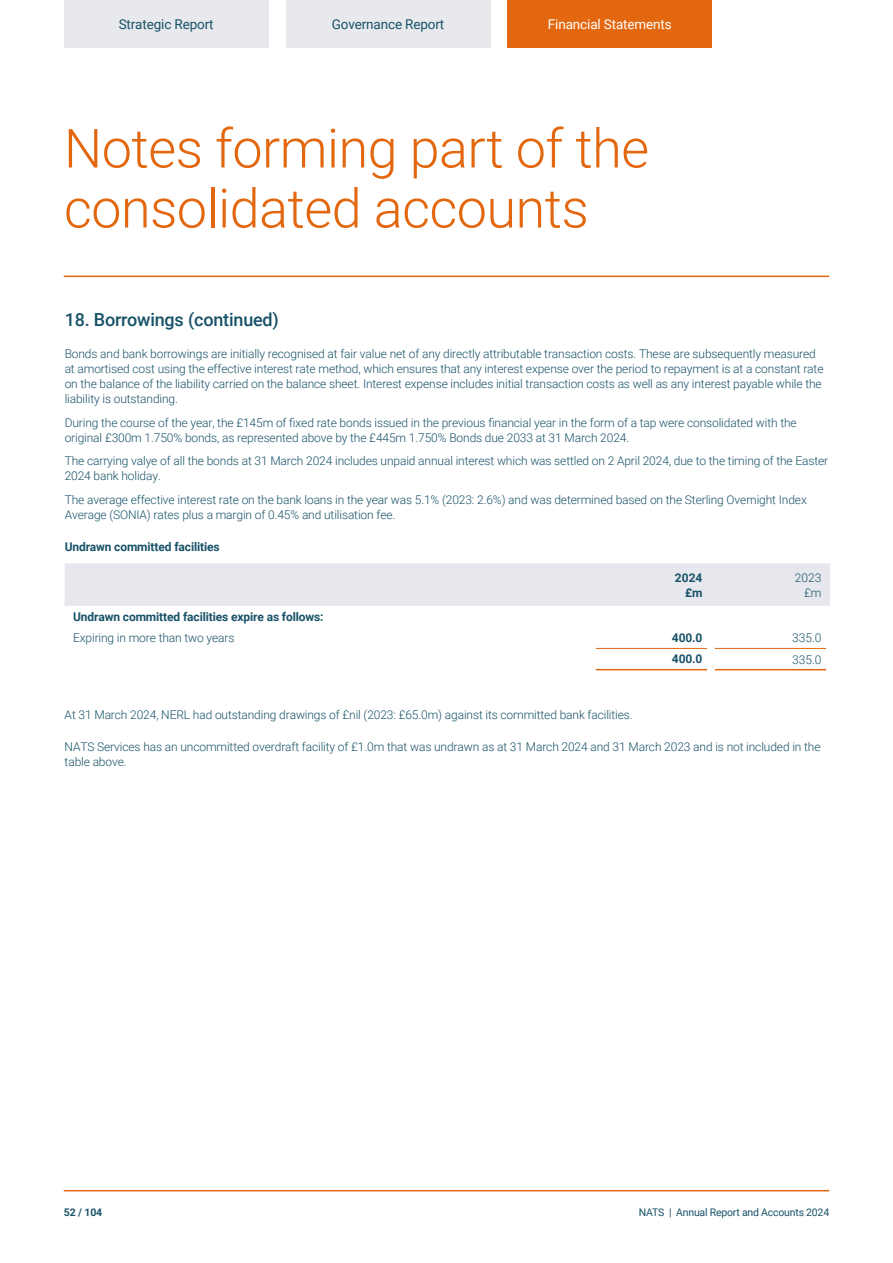
<style>
.page{position:relative;width:893px;height:1263px;background:#fff}
.page>*{position:absolute;margin:0;border:0;box-sizing:border-box;transform-origin:0 0}
.t1{font:300 54px/60px "Roboto";letter-spacing:-.01em;color:#e3670e}
.t2{font:500 18px "Roboto";letter-spacing:-.01em;color:#185268}
.t3{font:13.5px "Roboto";letter-spacing:-.01em;color:#185268}
.t4{font:13.5px "Roboto";letter-spacing:-.01em;color:#fff}
.t5{font:300 12px/15px "Roboto";letter-spacing:-.01em;color:#185268}
.t6{font:700 12px/15px "Roboto";letter-spacing:-.01em;color:#185268;text-align:right}
.t7{font:10.5px "Roboto";letter-spacing:-.02em;color:#185268}
.t8{font:700 10.5px "Roboto";color:#185268}
</style>
<div class="page">
<hr style="left:64px;top:1190px;width:765px;height:1px;background:#e3670e">
<hr style="left:64px;top:276px;width:765px;height:1px;background:#e3670e">
<div style="left:64px;top:0;width:205px;height:47px;background:#e8e9ed"></div>
<div style="left:286px;top:0;width:204px;height:47px;background:#e8e9ed"></div>
<div style="left:507px;top:0;width:205px;height:47px;background:#e3670e"></div>
<div style="left:65px;top:563px;width:765px;height:43px;background:#e7e8ed"></div>
<hr style="left:596px;top:669px;width:111px;height:1px;background:#e3670e">
<hr style="left:715px;top:669px;width:111px;height:1px;background:#e3670e">
<hr style="left:596px;top:648px;width:111px;height:1px;background:#e3670e">
<hr style="left:715px;top:648px;width:111px;height:1px;background:#e3670e">
<p class="t3" style="left:119px;top:14px;width:96px">Strategic Report</p>
<p class="t3" style="left:332px;top:14px;width:114px">Governance Report</p>
<p class="t4" style="left:548px;top:14px;width:125px">Financial Statements</p>
<h1 class="t1" style="left:64px;top:116px;width:587px">Notes forming part of the consolidated accounts</h1>
<h2 class="t2" style="left:65px;top:307px;width:216px">18. Borrowings (continued)</h2>
<p class="t5" style="left:65px;top:346px;width:760px">Bonds and bank borrowings are initially recognised at fair value net of any directly attributable transaction costs. These are subsequently measured at amortised cost using the effective interest rate method, which ensures that any interest expense over the period to repayment is at a constant rate on the balance of the liability carried on the balance sheet. Interest expense includes initial transaction costs as well as any interest payable while the liability is outstanding.</p>
<p class="t5" style="left:65px;top:414px;width:734px">During the course of the year, the £145m of fixed rate bonds issued in the previous financial year in the form of a tap were consolidated with the original £300m 1.750% bonds, as represented above by the £445m 1.750% Bonds due 2033 at 31 March 2024.</p>
<p class="t5" style="left:65px;top:453px;width:765px">The carrying valye of all the bonds at 31 March 2024 includes unpaid annual interest which was settled on 2 April 2024, due to the timing of the Easter<br>2024 bank holiday.</p>
<p class="t5" style="left:65px;top:491px;width:744px">The average effective interest rate on the bank loans in the year was 5.1% (2023: 2.6%) and was determined based on the Sterling Overnight Index<br>Average (SONIA) rates plus a margin of 0.45% and utilisation fee.</p>
<p class="t6" style="left:65px;top:538px;width:157px">Undrawn committed facilities</p>
<p class="t6" style="left:675px;top:569px;width:29px">2024 £m</p>
<p class="t5" style="left:795px;top:569px;width:28px;text-align:right">2023 £m</p>
<p class="t6" style="left:73px;top:609px;width:252px">Undrawn committed facilities expire as follows:</p>
<p class="t5" style="left:73px;top:630px;width:163px">Expiring in more than two years</p>
<p class="t6" style="left:672px;top:630px;width:32px">400.0</p>
<p class="t5" style="left:792px;top:630px;width:31px">335.0</p>
<p class="t6" style="left:672px;top:651px;width:32px">400.0</p>
<p class="t5" style="left:792px;top:651px;width:31px">335.0</p>
<p class="t5" style="left:65px;top:706px;width:570px">At 31 March 2024, NERL had outstanding drawings of £nil (2023: £65.0m) against its committed bank facilities.</p>
<p class="t5" style="left:65px;top:738px;width:757px">NATS Services has an uncommitted overdraft facility of £1.0m that was undrawn as at 31 March 2024 and 31 March 2023 and is not included in the table above.</p>
<p class="t8" style="left:64px;top:1205px;width:40px">52 / 104</p>
<p class="t7" style="left:639px;top:1205px;width:192px">NATS | Annual Report and Accounts 2024</p>
</div>
